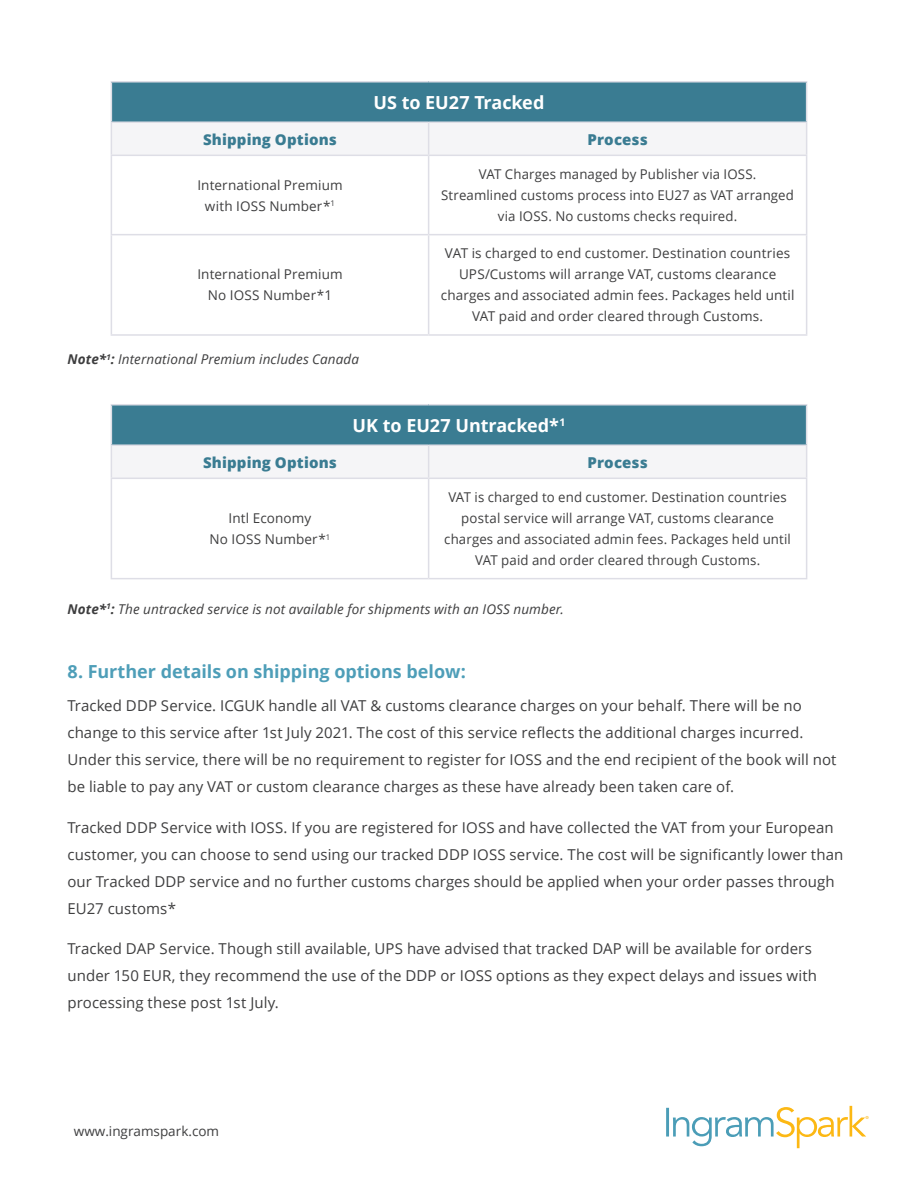
<style>
.page{position:relative;width:918px;height:1188px;background:#fff}
.page>*{position:absolute;margin:0;border:0;box-sizing:border-box;transform-origin:0 0}
.t1{font:700 18px "Open Sans";letter-spacing:-.005em;color:#4e9eb8}
.t2{font:700 18px "Open Sans";letter-spacing:-.005em;color:#fff}
.t3{font:15px/27px "Open Sans";letter-spacing:.005em;color:#3e3e3f}
.t4{font:800 15px "Open Sans";letter-spacing:.01em;color:#3a7c92}
.t5{font:13.5px/21px "Open Sans";letter-spacing:.01em;color:#3e3e3f;text-align:center}
.t6{font:italic 13.5px "Open Sans";letter-spacing:.01em;color:#3e3e3f}
.s1{font-weight:700}
</style>
<div class="page">
<svg style="left:666px;top:1106px;width:203px;height:42px"></svg>
<div style="left:111px;top:82px;width:696px;height:40px;background:#3a7c92"></div>
<div style="left:112px;top:123px;width:694px;height:32px;background:#f5f5f7"></div>
<hr style="left:111px;top:81px;width:318px;height:1px;background:#dedee6">
<hr style="left:111px;top:82px;width:1px;height:40px;background:#dedee6">
<hr style="left:429px;top:81px;width:378px;height:1px;background:#dedee6">
<hr style="left:806px;top:82px;width:1px;height:40px;background:#dedee6">
<hr style="left:111px;top:122px;width:318px;height:1px;background:#dedee6">
<hr style="left:111px;top:123px;width:1px;height:32px;background:#dedee6">
<hr style="left:429px;top:122px;width:378px;height:1px;background:#dedee6">
<hr style="left:428px;top:123px;width:1px;height:32px;background:#dedee6">
<hr style="left:806px;top:123px;width:1px;height:32px;background:#dedee6">
<hr style="left:111px;top:155px;width:318px;height:1px;background:#dedee6">
<hr style="left:111px;top:156px;width:1px;height:78px;background:#dedee6">
<hr style="left:429px;top:155px;width:378px;height:1px;background:#dedee6">
<hr style="left:428px;top:156px;width:1px;height:78px;background:#dedee6">
<hr style="left:806px;top:156px;width:1px;height:78px;background:#dedee6">
<hr style="left:111px;top:234px;width:318px;height:1px;background:#dedee6">
<hr style="left:111px;top:235px;width:1px;height:99px;background:#dedee6">
<hr style="left:429px;top:234px;width:378px;height:1px;background:#dedee6">
<hr style="left:428px;top:235px;width:1px;height:99px;background:#dedee6">
<hr style="left:806px;top:235px;width:1px;height:99px;background:#dedee6">
<hr style="left:111px;top:334px;width:318px;height:2px;background:#dedee6">
<hr style="left:429px;top:334px;width:378px;height:2px;background:#dedee6">
<div style="left:111px;top:405px;width:696px;height:40px;background:#3a7c92"></div>
<div style="left:112px;top:446px;width:694px;height:32px;background:#f5f5f7"></div>
<hr style="left:111px;top:404px;width:318px;height:1px;background:#dedee6">
<hr style="left:111px;top:405px;width:1px;height:39px;background:#dedee6">
<hr style="left:429px;top:404px;width:378px;height:1px;background:#dedee6">
<hr style="left:806px;top:405px;width:1px;height:39px;background:#dedee6">
<hr style="left:111px;top:444px;width:318px;height:2px;background:#dedee6">
<hr style="left:111px;top:446px;width:1px;height:32px;background:#dedee6">
<hr style="left:429px;top:444px;width:378px;height:2px;background:#dedee6">
<hr style="left:428px;top:446px;width:1px;height:32px;background:#dedee6">
<hr style="left:806px;top:446px;width:1px;height:32px;background:#dedee6">
<hr style="left:111px;top:478px;width:318px;height:1px;background:#dedee6">
<hr style="left:111px;top:479px;width:1px;height:99px;background:#dedee6">
<hr style="left:429px;top:478px;width:378px;height:1px;background:#dedee6">
<hr style="left:428px;top:479px;width:1px;height:99px;background:#dedee6">
<hr style="left:806px;top:479px;width:1px;height:99px;background:#dedee6">
<hr style="left:111px;top:578px;width:318px;height:1px;background:#dedee6">
<hr style="left:429px;top:578px;width:378px;height:1px;background:#dedee6">
<h3 class="t2" style="left:374px;top:90px;width:172px">US to EU27 Tracked</h3>
<p class="t4" style="left:203px;top:128px;width:135px">Shipping Options</p>
<p class="t4" style="left:588px;top:128px;width:62px">Process</p>
<p class="t5" style="left:197px;top:174px;width:147px">International Premium with IOSS Number*<sup>1</sup></p>
<p class="t5" style="left:441px;top:163px;width:354px">VAT Charges managed by Publisher via IOSS.<br>Streamlined customs process into EU27 as VAT arranged via IOSS. No customs checks required.</p>
<p class="t5" style="left:197px;top:264px;width:147px">International Premium<br>No IOSS Number*1</p>
<p class="t6" style="left:68px;top:350px;width:293px"><span class="s1">Note*</span><sup>1</sup><span class="s1">:</span> International Premium includes Canada</p>
<p class="t5" style="left:441px;top:243px;width:355px">VAT is charged to end customer. Destination countries UPS/Customs will arrange VAT, customs clearance charges and associated admin fees. Packages held until VAT paid and order cleared through Customs.</p>
<h3 class="t2" style="left:353px;top:413px;width:214px">UK to EU27 Untracked*<sup>1</sup></h3>
<p class="t4" style="left:203px;top:451px;width:135px">Shipping Options</p>
<p class="t4" style="left:588px;top:451px;width:62px">Process</p>
<p class="t5" style="left:444px;top:486px;width:348px">VAT is charged to end customer. Destination countries postal service will arrange VAT, customs clearance charges and associated admin fees. Packages held until VAT paid and order cleared through Customs.</p>
<p class="t6" style="left:68px;top:600px;width:498px"><span class="s1">Note*</span><sup>1</sup><span class="s1">:</span> The untracked service is not available for shipments with an IOSS number.</p>
<p class="t5" style="left:210px;top:507px;width:122px">Intl Economy<br>No IOSS Number*<sup>1</sup></p>
<h3 class="t1" style="left:68px;top:658px;width:400px">8. Further details on shipping options below:</h3>
<p class="t3" style="left:68px;top:692px;width:771px">Tracked DDP Service. ICGUK handle all VAT &amp; customs clearance charges on your behalf. There will be no change to this service after 1st July 2021. The cost of this service reflects the additional charges incurred.<br>Under this service, there will be no requirement to register for IOSS and the end recipient of the book will not be liable to pay any VAT or custom clearance charges as these have already been taken care of.</p>
<p class="t3" style="left:68px;top:814px;width:777px">Tracked DDP Service with IOSS. If you are registered for IOSS and have collected the VAT from your European customer, you can choose to send using our tracked DDP IOSS service. The cost will be significantly lower than our Tracked DDP service and no further customs charges should be applied when your order passes through EU27 customs*</p>
<p class="t3" style="left:68px;top:935px;width:751px">Tracked DAP Service. Though still available, UPS have advised that tracked DAP will be available for orders under 150 EUR, they recommend the use of the DDP or IOSS options as they expect delays and issues with processing these post 1st July.</p>
<p class="t5" style="left:74px;top:1120px;width:147px">www.ingramspark.com</p>
</div>
